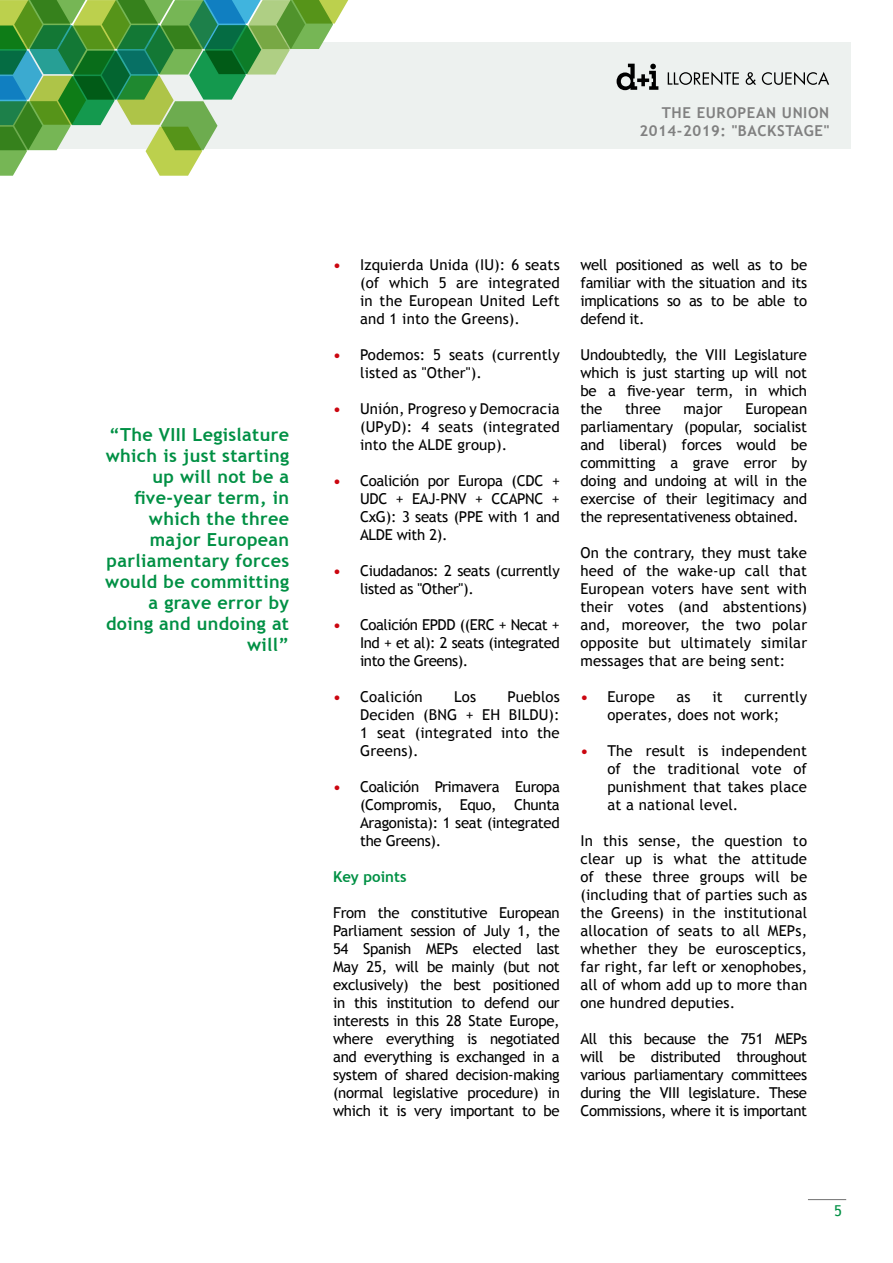
<style>
.page{position:relative;width:893px;height:1263px;background:#fff}
.page>*{position:absolute;margin:0;border:0;box-sizing:border-box;transform-origin:0 0}
.t1{font:700 18px/21px "Trebuchet MS";letter-spacing:.02em;color:#009044;text-align:right}
.t2{font:15px/18px "Trebuchet MS";letter-spacing:-.01em;color:#000;text-align:justify}
.t3{font:15px/18px "Trebuchet MS";letter-spacing:.01em;color:#000}
.t4{font:700 15px/18px "Trebuchet MS";letter-spacing:.04em;color:#808080;text-align:right}
.t5{font:700 15px "Trebuchet MS";color:#009044}
.t6{font:15px "Trebuchet MS";color:#009044}
.s1{font-weight:700;color:#cb0610}
</style>
<div class="page">
<div style="left:0;top:43px;width:850px;height:106px;background:#edf1ef"></div>
<svg style="left:0;top:0;width:348px;height:176px"></svg>
<svg style="left:668px;top:72px;width:71px;height:13px"></svg>
<svg style="left:746px;top:72px;width:10px;height:13px"></svg>
<svg style="left:762px;top:72px;width:67px;height:13px"></svg>
<svg style="left:617px;top:64px;width:41px;height:26px"></svg>
<hr style="left:808px;top:1199px;width:38px;height:1px;background:#808080">
<p class="t4" style="left:639px;top:104px;width:191px">The European Union<br>2014-2019: "Backstage"</p>
<p class="t1" style="left:105px;top:424px;width:185px">“The VIII Legislature which is just starting up will not be a five-year term, in which the three major European parliamentary forces would be committing a grave error by doing and undoing at will”</p>
<p class="t2" style="left:360px;top:256px;width:201px;text-indent:-27px"><span class="s1">•</span> Izquierda Unida (IU): 6 seats (of which 5 are integrated in the European United Left and 1 into the Greens).</p>
<p class="t3" style="left:360px;top:346px;width:201px;text-indent:-27px"><span class="s1">•</span> Podemos: 5 seats (currently listed as "Other").</p>
<p class="t2" style="left:360px;top:400px;width:201px;text-indent:-27px"><span class="s1">•</span> Unión, Progreso y Democracia (UPyD): 4 seats (integrated into the ALDE group).</p>
<p class="t2" style="left:360px;top:472px;width:201px;text-indent:-27px"><span class="s1">•</span> Coalición por Europa (CDC + UDC + EAJ-PNV + CCAPNC + CxG): 3 seats (PPE with 1 and ALDE with 2).</p>
<p class="t2" style="left:360px;top:562px;width:201px;text-indent:-27px"><span class="s1">•</span> Ciudadanos: 2 seats (currently listed as "Other").</p>
<p class="t2" style="left:360px;top:616px;width:201px;text-indent:-27px"><span class="s1">•</span> Coalición EPDD ((ERC + Necat + Ind + et al): 2 seats (integrated into the Greens).</p>
<p class="t3" style="left:333px;top:688px;width:91px"><span class="s1">•</span> Coalición</p>
<p class="t2" style="left:454px;top:688px;width:24px">Los</p>
<p class="t2" style="left:360px;top:688px;width:201px;text-indent:147px">Pueblos Deciden (BNG + EH BILDU):<br>1 seat (integrated into the Greens).</p>
<p class="t2" style="left:360px;top:778px;width:201px;text-indent:-27px"><span class="s1">•</span> Coalición Primavera Europa (Compromis, Equo, Chunta Aragonista): 1 seat (integrated the Greens).</p>
<p class="t5" style="left:333px;top:867px;width:75px">Key points</p>
<p class="t2" style="left:333px;top:904px;width:228px">From the constitutive European Parliament session of July 1, the 54 Spanish MEPs elected last May 25, will be mainly (but not exclusively) the best positioned in this institution to defend our interests in this 28 State Europe, where everything is negotiated and everything is exchanged in a system of shared decision-making (normal legislative procedure) in which it is very important to be</p>
<p class="t2" style="left:580px;top:256px;width:228px">well positioned as well as to be familiar with the situation and its implications so as to be able to defend it.</p>
<p class="t2" style="left:580px;top:346px;width:228px">Undoubtedly, the VIII Legislature which is just starting up will not be a five-year term, in which the</p>
<p class="t2" style="left:625px;top:400px;width:37px">three</p>
<p class="t2" style="left:684px;top:400px;width:41px">major</p>
<p class="t2" style="left:580px;top:400px;width:228px;text-indent:165px">European parliamentary (popular, socialist and liberal) forces would be committing a grave error by doing and undoing at will in the exercise of their legitimacy and the representativeness obtained.</p>
<p class="t2" style="left:580px;top:544px;width:228px">On the contrary, they must take heed of the wake-up call that European voters have sent with their votes (and abstentions) and, moreover, the two polar opposite but ultimately similar messages that are being sent:</p>
<p class="t2" style="left:580px;top:688px;width:76px"><span class="s1">•</span> Europe</p>
<p class="t2" style="left:677px;top:688px;width:16px">as</p>
<p class="t2" style="left:712px;top:688px;width:12px">it</p>
<p class="t3" style="left:607px;top:688px;width:201px;text-indent:137px">currently operates, does not work;</p>
<p class="t2" style="left:607px;top:742px;width:201px;text-indent:-27px"><span class="s1">•</span> The result is independent of the traditional vote of punishment that takes place at a national level.</p>
<p class="t2" style="left:580px;top:832px;width:228px">In this sense, the question to clear up is what the attitude of these three groups will be (including that of parties such as the Greens) in the institutional allocation of seats to all MEPs, whether they be eurosceptics, far right, far left or xenophobes, all of whom add up to more than one hundred deputies.</p>
<p class="t2" style="left:580px;top:1030px;width:228px">All this because the 751 MEPs will be distributed throughout various parliamentary committees during the VIII legislature. These Commissions, where it is important</p>
<p class="t6" style="left:834px;top:1201px;width:9px">5</p>
</div>
